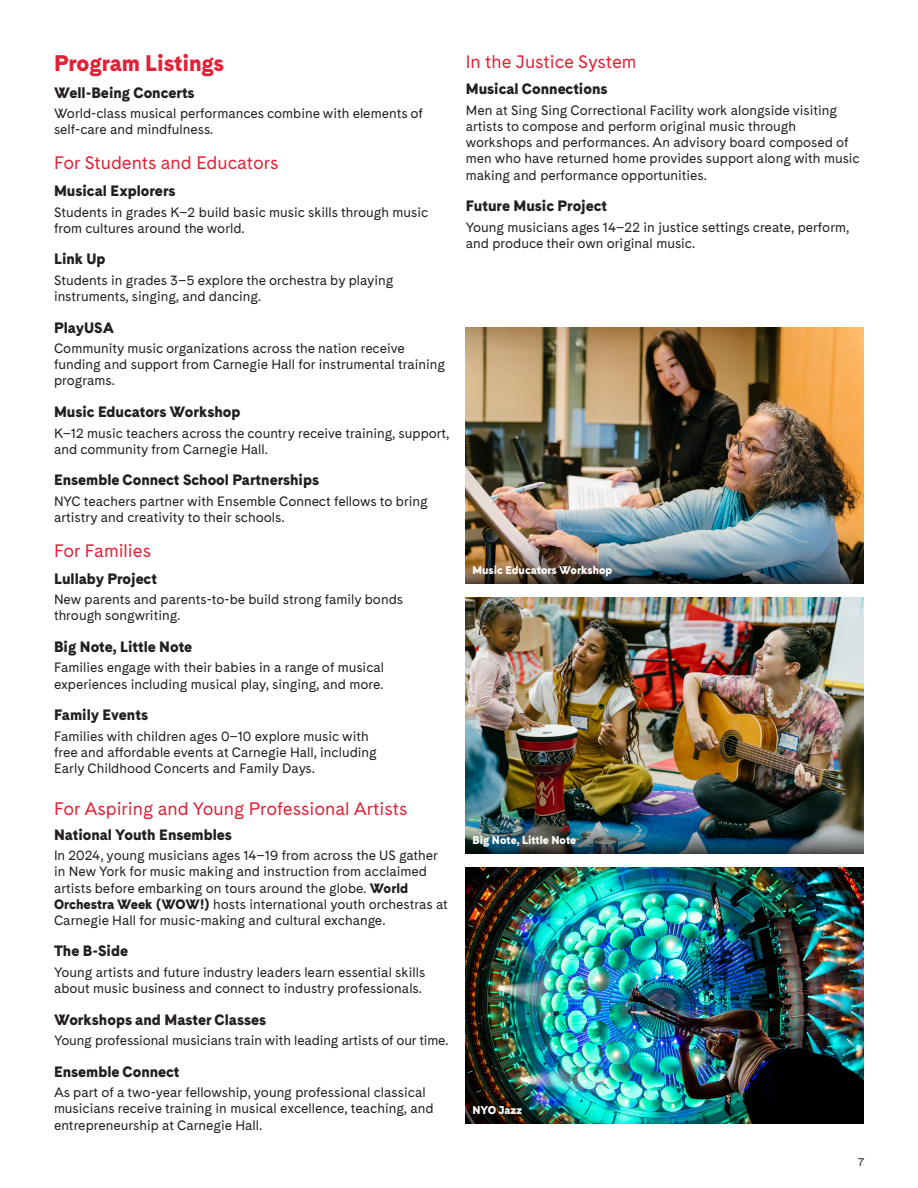
<style>
.page{position:relative;width:918px;height:1188px;background:#fff}
.page>*{position:absolute;margin:0;border:0;box-sizing:border-box;transform-origin:0 0}
.WMI_-_Subheader{font:900 22.5px "Cadiz";letter-spacing:-.005em;color:#e22237}
.Categories{font:18px "Cadiz";color:#e22237}
.WMI_-_Subheader_2{font:18px "Cadiz";color:#e22237}
.Program_Name{font:900 15px "Cadiz";color:#231f20}
.Body_Copy{font:13.5px/16.2px "Cadiz";color:#231f20}
.Program_Blurb{font:13.5px/16.2px "Cadiz";color:#231f20}
.photo-caption{font:900 11.25px "Cadiz";color:#fff}
.Credits{font:11.25px "Cadiz";color:#231f20}
.s1{font-weight:900}
</style>
<div class="page">
<img style="left:466px;top:597px;width:398px;height:173px">
<img style="left:466px;top:327px;width:398px;height:173px">
<img style="left:466px;top:867px;width:398px;height:257px">
<img style="left:466px;top:500px;width:398px;height:84px">
<img style="left:466px;top:770px;width:398px;height:84px">
<h2 class="WMI_-_Subheader" style="left:54px;top:46px;width:172px">Program Listings</h2>
<p class="Program_Name" style="left:54px;top:81px;width:142px">Well-Being Concerts</p>
<p class="Program_Blurb" style="left:54px;top:105px;width:371px">World-class musical performances combine with elements of self-care and mindfulness.</p>
<h3 class="Categories" style="left:54px;top:150px;width:226px">For Students and Educators</h3>
<p class="Program_Name" style="left:54px;top:179px;width:123px">Musical Explorers</p>
<p class="Body_Copy" style="left:54px;top:203px;width:376px">Students in grades K–2 build basic music skills through music from cultures around the world.</p>
<p class="Program_Name" style="left:54px;top:248px;width:53px">Link Up</p>
<p class="Body_Copy" style="left:54px;top:272px;width:341px">Students in grades 3–5 explore the orchestra by playing instruments, singing, and dancing.</p>
<p class="Program_Name" style="left:54px;top:316px;width:62px">PlayUSA</p>
<p class="Body_Copy" style="left:54px;top:340px;width:393px">Community music organizations across the nation receive funding and support from Carnegie Hall for instrumental training programs.</p>
<p class="Program_Name" style="left:54px;top:400px;width:188px">Music Educators Workshop</p>
<p class="Body_Copy" style="left:54px;top:424px;width:397px">K–12 music teachers across the country receive training, support, and community from Carnegie Hall.</p>
<p class="Program_Name" style="left:54px;top:469px;width:267px">Ensemble Connect School Partnerships</p>
<p class="Body_Copy" style="left:54px;top:493px;width:375px">NYC teachers partner with Ensemble Connect fellows to bring artistry and creativity to their schools.</p>
<h3 class="Categories" style="left:54px;top:537px;width:99px">For Families</h3>
<p class="Program_Name" style="left:54px;top:567px;width:104px">Lullaby Project</p>
<p class="Body_Copy" style="left:54px;top:591px;width:351px">New parents and parents-to-be build strong family bonds through songwriting.</p>
<p class="Program_Name" style="left:54px;top:635px;width:140px">Big Note, Little Note</p>
<p class="Body_Copy" style="left:54px;top:659px;width:332px">Families engage with their babies in a range of musical experiences including musical play, singing, and more.</p>
<p class="Program_Name" style="left:54px;top:703px;width:96px">Family Events</p>
<p class="Body_Copy" style="left:54px;top:727px;width:324px">Families with children ages 0–10 explore music with free and affordable events at Carnegie Hall, including<br>Early Childhood Concerts and Family Days.</p>
<h3 class="WMI_-_Subheader_2" style="left:54px;top:795px;width:355px">For Aspiring and Young Professional Artists</h3>
<p class="Program_Name" style="left:54px;top:823px;width:179px">National Youth Ensembles</p>
<p class="Body_Copy" style="left:54px;top:847px;width:395px">In 2024, young musicians ages 14–19 from across the US gather in New York for music making and instruction from acclaimed artists before embarking on tours around the globe. <span class="s1">World Orchestra Week (WOW!)</span> hosts international youth orchestras at Carnegie Hall for music-making and cultural exchange.</p>
<p class="Program_Name" style="left:54px;top:940px;width:76px">The B-Side</p>
<p class="Body_Copy" style="left:54px;top:964px;width:373px">Young artists and future industry leaders learn essential skills about music business and connect to industry professionals.</p>
<p class="Program_Name" style="left:54px;top:1008px;width:214px">Workshops and Master Classes</p>
<p class="Body_Copy" style="left:54px;top:1032px;width:396px">Young professional musicians train with leading artists of our time.</p>
<p class="Program_Name" style="left:54px;top:1060px;width:127px">Ensemble Connect</p>
<p class="Program_Blurb" style="left:54px;top:1084px;width:381px">As part of a two-year fellowship, young professional classical musicians receive training in musical excellence, teaching, and entrepreneurship at Carnegie Hall.</p>
<h3 class="Categories" style="left:466px;top:48px;width:172px">In the Justice System</h3>
<p class="Program_Name" style="left:466px;top:78px;width:143px">Musical Connections</p>
<p class="Body_Copy" style="left:466px;top:102px;width:396px">Men at Sing Sing Correctional Facility work alongside visiting artists to compose and perform original music through workshops and performances. An advisory board composed of men who have returned home provides support along with music making and performance opportunities.</p>
<p class="Program_Name" style="left:466px;top:194px;width:143px">Future Music Project</p>
<p class="Body_Copy" style="left:466px;top:218px;width:385px">Young musicians ages 14–22 in justice settings create, perform, and produce their own original music.</p>
<p class="photo-caption" style="left:472px;top:562px;width:141px">Music Educators Workshop</p>
<p class="photo-caption" style="left:472px;top:832px;width:105px">Big Note, Little Note</p>
<p class="photo-caption" style="left:472px;top:1102px;width:51px">NYO Jazz</p>
<p class="Credits" style="left:858px;top:1154px;width:8px">7</p>
</div>
